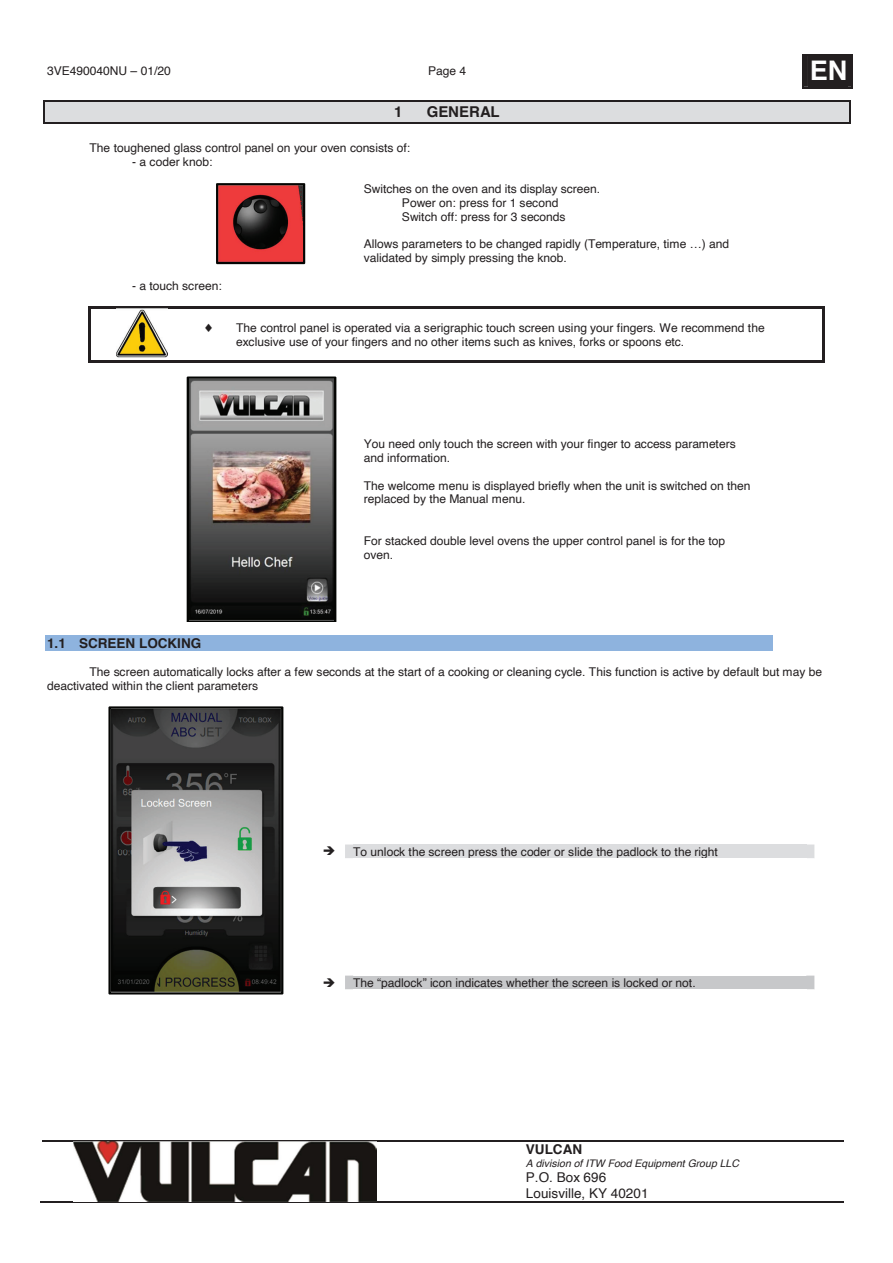
<style>
.page{position:relative;width:893px;height:1263px;background:#fff}
.page>*{position:absolute;margin:0;border:0;box-sizing:border-box;transform-origin:0 0}
.t1{font:700 27px "Helvetica";color:#fff}
.t2{font:700 15px "Helvetica";color:#231f20}
.t3{font:13.5px/15.5px "Helvetica";letter-spacing:.005em;color:#231f20}
.t4{font:700 13.5px "Helvetica";color:#231f20}
.t5{font:12px/13.8px "Helvetica";letter-spacing:-.005em;color:#231f20}
.t6{font:italic 10.5px "Helvetica";color:#231f20}
</style>
<div class="page">
<div style="left:802px;top:54px;width:50px;height:34px;background:#231f20"></div>
<hr style="left:42px;top:1140px;width:478px;height:2px;background:#231f20">
<hr style="left:521px;top:1140px;width:322px;height:2px;background:#231f20">
<hr style="left:41px;top:1201px;width:479px;height:1px;background:#231f20">
<hr style="left:520px;top:1201px;width:323px;height:1px;background:#231f20">
<img style="left:73px;top:1141px;width:303px;height:60px">
<div style="left:45px;top:102px;width:804px;height:20px;background:#dcdddf"></div>
<hr style="left:45px;top:100px;width:804px;height:2px;background:#231f20">
<hr style="left:45px;top:122px;width:804px;height:1px;background:#231f20">
<hr style="left:43px;top:102px;width:2px;height:20px;background:#231f20">
<svg style="left:849px;top:100px;width:1px;height:23px"></svg>
<hr style="left:91px;top:306px;width:105px;height:3px;background:#231f20">
<hr style="left:198px;top:306px;width:624px;height:3px;background:#231f20">
<hr style="left:88px;top:309px;width:3px;height:52px;background:#231f20">
<hr style="left:91px;top:361px;width:105px;height:2px;background:#231f20">
<hr style="left:197px;top:361px;width:625px;height:2px;background:#231f20">
<hr style="left:822px;top:309px;width:2px;height:52px;background:#231f20">
<div style="left:45px;top:635px;width:727px;height:16px;background:#8eb3de"></div>
<svg style="left:345px;top:844px;width:469px;height:146px"></svg>
<div style="left:353px;top:989px;width:453px;height:14px;background:#fff"></div>
<svg style="left:216px;top:183px;width:89px;height:81px;background:#912e2e"></svg>
<img style="left:116px;top:308px;width:52px;height:50px">
<img style="left:186px;top:376px;width:150px;height:246px">
<svg style="left:108px;top:706px;width:175px;height:288px;background:#555553"></svg>
<p class="t5" style="left:47px;top:64px;width:125px">3VE490040NU – 01/20</p>
<p class="t5" style="left:428px;top:64px;width:40px">Page 4</p>
<h1 class="t1" style="left:809px;top:49px;width:39px">EN</h1>
<p class="t2" style="left:394px;top:100px;width:10px">1</p>
<p class="t2" style="left:426px;top:100px;width:75px">GENERAL</p>
<p class="t5" style="left:89px;top:141px;width:322px">The toughened glass control panel on your oven consists of:</p>
<p class="t5" style="left:132px;top:155px;width:82px">- a coder knob:</p>
<p class="t5" style="left:363px;top:182px;width:238px;text-align:center">Switches on the oven and its display screen.<br>Power on: press for 1 second<br>Switch off: press for 3 seconds</p>
<p class="t5" style="left:363px;top:238px;width:367px">Allows parameters to be changed rapidly (Temperature, time …) and validated by simply pressing the knob.</p>
<p class="t5" style="left:132px;top:279px;width:91px">- a touch screen:</p>
<p class="t5" style="left:236px;top:321px;width:529px">The control panel is operated via a serigraphic touch screen using your fingers. We recommend the exclusive use of your fingers and no other items such as knives, forks or spoons etc.</p>
<p class="t5" style="left:363px;top:437px;width:373px">You need only touch the screen with your finger to access parameters and information.</p>
<p class="t5" style="left:363px;top:479px;width:388px">The welcome menu is displayed briefly when the unit is switched on then replaced by the Manual menu.</p>
<p class="t5" style="left:363px;top:534px;width:363px">For stacked double level ovens the upper control panel is for the top oven.</p>
<p class="t4" style="left:47px;top:632px;width:156px">1.1 SCREEN LOCKING</p>
<p class="t5" style="left:47px;top:665px;width:776px;text-indent:42px">The screen automatically locks after a few seconds at the start of a cooking or cleaning cycle. This function is active by default but may be deactivated within the client parameters</p>
<p class="t5" style="left:353px;top:844px;width:366px">To unlock the screen press the coder or slide the padlock to the right</p>
<p class="t5" style="left:353px;top:975px;width:344px">The “padlock” icon indicates whether the screen is locked or not.</p>
<p class="t4" style="left:525px;top:1138px;width:58px">VULCAN</p>
<p class="t6" style="left:525px;top:1155px;width:214px">A division of ITW Food Equipment Group LLC</p>
<p class="t3" style="left:525px;top:1170px;width:124px">P.O. Box 696<br>Louisville, KY 40201</p>
</div>
